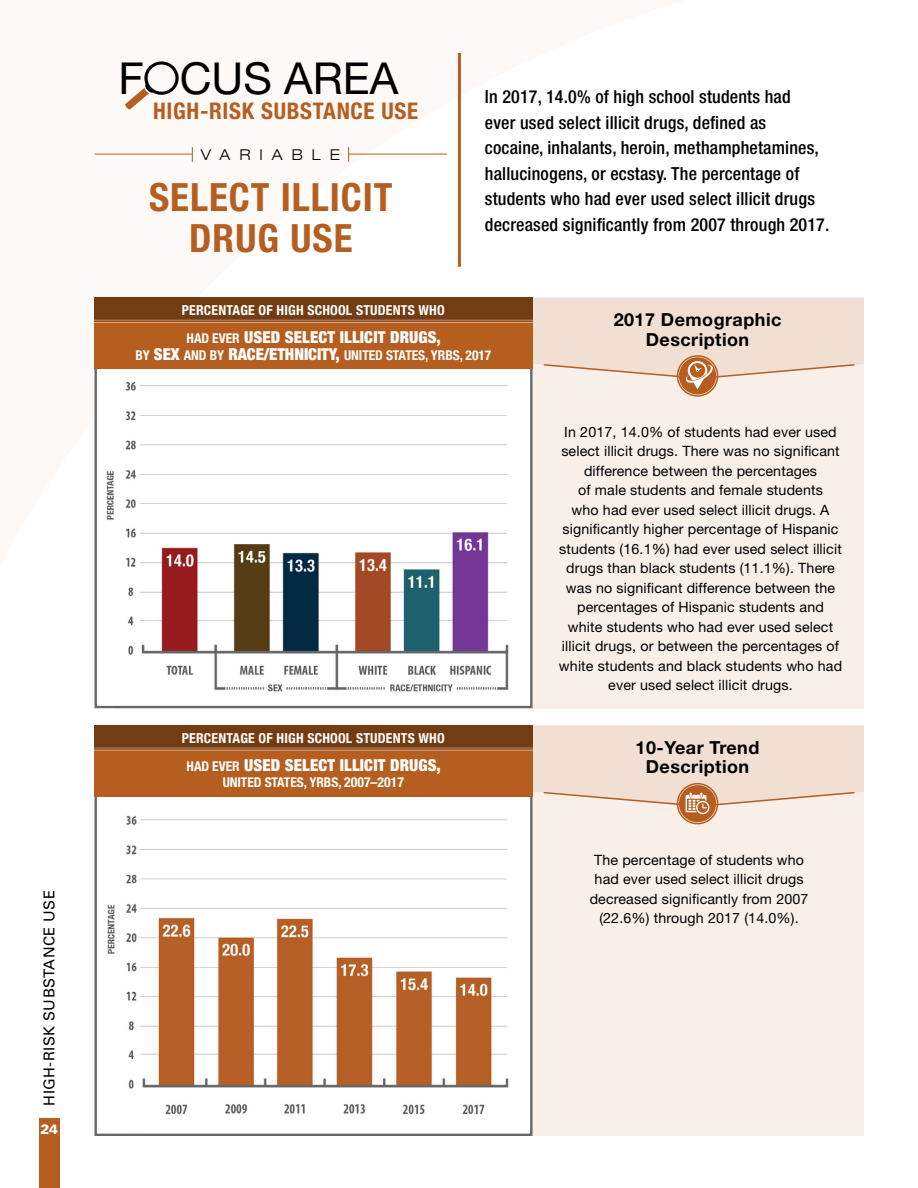
<style>
.page{position:relative;width:918px;height:1188px;background:#fff}
.page>*{position:absolute;margin:0;border:0;box-sizing:border-box;transform-origin:0 0}
.t1{font:44.1px "Helvetica Neue";color:#000}
.t2{font:700 condensed 39px/40.5px "Helvetica Neue";letter-spacing:.025em;color:#b55e1f;text-align:center}
.t3{font:700 condensed 22.95px "Helvetica Neue";letter-spacing:.03em;color:#b55e1f}
.t4{font:500 condensed 18px/25.5px "Helvetica Neue";letter-spacing:.01em;color:#000101}
.t5{font:700 18px/19.5px "Helvetica Neue";letter-spacing:.025em;color:#000;text-align:center}
.t6{font:900 condensed 16.5px "Helvetica Neue";letter-spacing:.01em;color:#fff}
.t7{font:15px "Univers";letter-spacing:.025em;color:#000101}
.t8{font:300 expanded 15px "Helvetica Neue";letter-spacing:.6em;color:#000}
.t9{font:14.25px/19.5px "Helvetica Neue";letter-spacing:.01em;color:#000101;text-align:center}
.t10{font:700 condensed 13.8px "Helvetica Neue";letter-spacing:.015em;color:#fff}
.t11{font:700 condensed 13.5px "Helvetica Neue";letter-spacing:-.005em;color:#fff}
.t12{font:900 13.5px "Univers";color:#fff}
.s1{color:#f9f2ed}
.s2{font-weight:700;font-size:13.5px}
.s3{font-weight:900;font-size:16.5px}
.s4{font-size:13.8px}
</style>
<div class="page">
<svg style="left:125px;top:61px;width:54px;height:49px"></svg>
<hr style="left:95px;top:154px;width:98px;height:1px;background:#b55e1f">
<hr style="left:348px;top:154px;width:99px;height:1px;background:#b55e1f">
<svg style="left:192px;top:147px;width:1px;height:14px"></svg>
<svg style="left:348px;top:147px;width:1px;height:14px"></svg>
<hr style="left:458px;top:53px;width:3px;height:214px;background:#b55e1f">
<div style="left:114px;top:298px;width:750px;height:410px;background:#f8efe9"></div>
<div style="left:679px;top:357px;width:37px;height:37px;background:#b55e1f;border-radius:50%"></div>
<div style="left:677px;top:355px;width:41px;height:42px;border:2px solid #b55e1f;border-radius:50%"></div>
<svg style="left:533px;top:298px;width:331px;height:91px"></svg>
<div style="left:95px;top:341px;width:438px;height:367px;background:#fff;border:2px solid #666767"></div>
<div style="left:94px;top:298px;width:439px;height:71px;background:#b55e1f"></div>
<hr style="left:94px;top:321px;width:439px;height:1px;background:#000">
<hr style="left:94px;top:322px;width:439px;height:1px;background:#fff">
<hr style="left:94px;top:320px;width:439px;height:1px;background:#fff">
<div style="left:94px;top:298px;width:439px;height:22px;background:#743c13"></div>
<img style="left:106px;top:381px;width:403px;height:311px">
<div style="left:114px;top:725px;width:750px;height:411px;background:#f8efe9"></div>
<div style="left:95px;top:769px;width:438px;height:367px;background:#fff;border:2px solid #666767"></div>
<div style="left:94px;top:725px;width:439px;height:72px;background:#b55e1f"></div>
<hr style="left:94px;top:749px;width:439px;height:1px;background:#000">
<hr style="left:94px;top:750px;width:439px;height:1px;background:#fff">
<div style="left:94px;top:725px;width:439px;height:23px;background:#743c13"></div>
<div style="left:679px;top:785px;width:37px;height:37px;background:#b55e1f;border-radius:50%"></div>
<div style="left:677px;top:783px;width:41px;height:41px;border:2px solid #b55e1f;border-radius:50%"></div>
<svg style="left:529px;top:725px;width:335px;height:89px"></svg>
<img style="left:107px;top:815px;width:402px;height:300px">
<div style="left:39px;top:1118px;width:21px;height:70px;background:#b55e1f"></div>
<p class="t7" style="left:40px;top:1106px;width:217px;rotate:-90deg">HIGH-RISK SUBSTANCE USE</p>
<p class="t12" style="left:41px;top:1121px;width:19px">24</p>
<h1 class="t1" style="left:118px;top:52px;width:282px">F<span class="s1">O</span>CUS AREA</h1>
<h3 class="t3" style="left:153px;top:97px;width:267px">HIGH-RISK SUBSTANCE USE</h3>
<p class="t8" style="left:201px;top:145px;width:141px">VARIABLE</p>
<h2 class="t2" style="left:149px;top:177px;width:245px">SELECT ILLICIT<br>DRUG USE</h2>
<p class="t4" style="left:485px;top:84px;width:342px">In 2017, 14 0% of high school students had ever used select illicit drugs, defined as cocaine, inhalants, heroin, methamphetamines, hallucinogens, or ecstasy The percentage of students who had ever used select illicit drugs decreased significantly from 2007 through 2017</p>
<p class="t10" style="left:182px;top:302px;width:264px">PERCENTAGE OF HIGH SCHOOL STUDENTS WHO</p>
<p class="t6" style="left:187px;top:327px;width:256px"><span class="s2">HAD EVER</span> USED SELECT ILLICIT DRUGS,</p>
<p class="t11" style="left:135px;top:347px;width:357px">BY <span class="s3">SEX</span> AND BY <span class="s3">RACE/ETHNICITY,</span> UNITED STATES, YRBS, 2017</p>
<p class="t10" style="left:182px;top:729px;width:264px">PERCENTAGE OF HIGH SCHOOL STUDENTS WHO</p>
<p class="t6" style="left:187px;top:755px;width:256px"><span class="s2">HAD EVER</span> USED SELECT ILLICIT DRUGS,</p>
<p class="t11" style="left:223px;top:774px;width:183px">UNITED STATES, YRBS, <span class="s4">2007–2017</span></p>
<p class="t5" style="left:614px;top:310px;width:169px">2017 Demographic<br>Description</p>
<p class="t9" style="left:559px;top:422px;width:285px">In 2017, 14.0% of students had ever used select illicit drugs. There was no significant difference between the percentages<br>of male students and female students<br>who had ever used select illicit drugs. A significantly higher percentage of Hispanic students (16.1%) had ever used select illicit drugs than black students (11.1%). There was no significant difference between the percentages of Hispanic students and white students who had ever used select illicit drugs, or between the percentages of white students and black students who had ever used select illicit drugs.</p>
<p class="t5" style="left:636px;top:737px;width:125px">10-Year Trend<br>Description</p>
<p class="t9" style="left:590px;top:850px;width:220px">The percentage of students who had ever used select illicit drugs decreased significantly from 2007 (22.6%) through 2017 (14.0%).</p>
</div>
